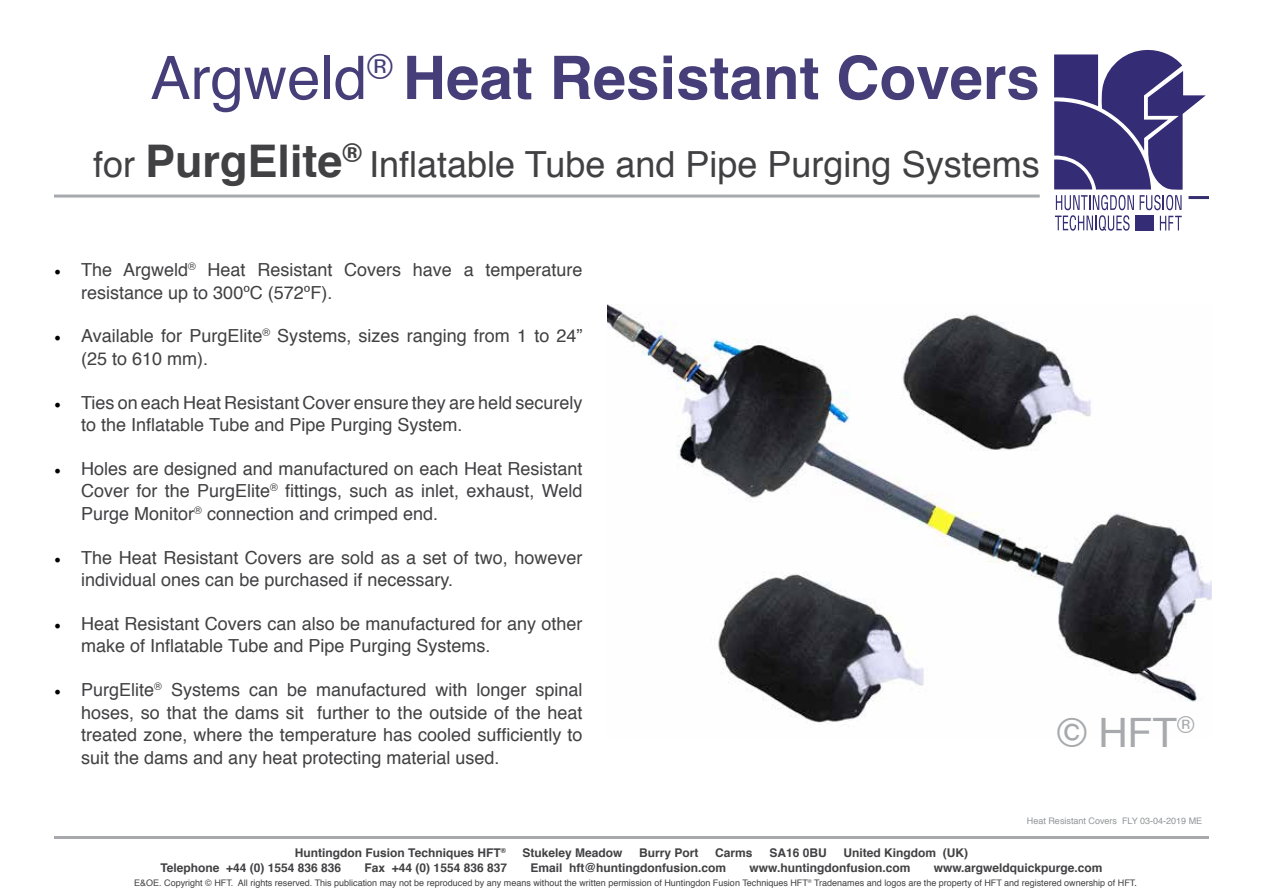
<style>
.page{position:relative;width:1263px;height:893px;background:#fff}
.page>*{position:absolute;margin:0;border:0;box-sizing:border-box;transform-origin:0 0}
.t1{font:700 60px "Helvetica";color:#453e78}
.t2{font:40.5px "Helvetica";color:#a7a9ac}
.t3{font:36px "Helvetica";color:#414042}
.t4{font:18px/22.5px "Helvetica";color:#414042}
.t5{font:700 12px "Helvetica";color:#414042}
.t6{font:9px "Helvetica";color:#414042}
.t7{font:9px "Helvetica";color:#939598}
.s1{font-weight:400}
.s2{font-weight:700;font-size:45px}
.s3{font-family:"Minion Pro";color:#000}
.s4{color:#000}
</style>
<div class="page">
<svg style="left:1054px;top:50px;width:152px;height:181px"></svg>
<div style="left:1135px;top:216px;width:19px;height:15px;background:#342c74"></div>
<hr style="left:54px;top:195px;width:986px;height:3px;background:#a7a9ac">
<hr style="left:1188px;top:196px;width:21px;height:3px;background:#352f6f">
<hr style="left:54px;top:836px;width:1155px;height:3px;background:#a7a9ac">
<img style="left:607px;top:304px;width:604px;height:421px">
<h1 class="t1" style="left:150px;top:29px;width:891px"><span class="s1">Argweld</span><sup>®</sup> Heat Resistant Covers</h1>
<h3 class="t3" style="left:93px;top:137px;width:948px">for <span class="s2">PurgElite</span><sup>®</sup> Inflatable Tube and Pipe Purging Systems</h3>
<p class="t4" style="left:81px;top:259px;width:503px;text-indent:-27px"><span class="s3">•</span> The Argweld<sup>®</sup> Heat Resistant Covers have a temperature resistance up to 300ºC (572ºF).</p>
<p class="t4" style="left:81px;top:325px;width:503px;text-indent:-27px"><span class="s3">•</span> Available for PurgElite<sup>®</sup> Systems, sizes ranging from 1 to 24” (25 to 610 mm).</p>
<p class="t4" style="left:81px;top:392px;width:503px;text-indent:-27px"><span class="s3">•</span> Ties on each Heat Resistant Cover ensure they are held securely to the Inflatable Tube and Pipe Purging System.</p>
<p class="t4" style="left:81px;top:458px;width:503px;text-align:justify;text-indent:-27px"><span class="s3">•</span> Holes are designed and manufactured on each Heat Resistant Cover for the PurgElite<sup>®</sup> fittings, such as inlet, exhaust, Weld Purge Monitor<sup>®</sup> connection and crimped end.</p>
<p class="t4" style="left:81px;top:547px;width:503px;text-indent:-27px"><span class="s3">•</span> The Heat Resistant Covers are sold as a set of two, however individual ones can be purchased if necessary.</p>
<p class="t4" style="left:81px;top:613px;width:503px;text-indent:-27px"><span class="s3">•</span> Heat Resistant Covers can also be manufactured for any other make of Inflatable Tube and Pipe Purging Systems.</p>
<p class="t4" style="left:81px;top:679px;width:503px;text-align:justify;text-indent:-27px"><span class="s3">•</span> PurgElite<sup>®</sup> Systems can be manufactured with longer spinal hoses, so that the dams sit further to the outside of the heat treated zone, where the temperature has cooled sufficiently to suit the dams and any heat protecting material used.</p>
<h2 class="t2" style="left:1057px;top:701px;width:139px">© HFT<sup>®</sup></h2>
<p class="t7" style="left:1027px;top:814px;width:177px">Heat Resistant Covers FLY 03-04-2019 ME</p>
<p class="t5" style="left:295px;top:843px;width:212px">Huntingdon Fusion Techniques HFT<sup>®</sup></p>
<p class="t5" style="left:523px;top:843px;width:102px">Stukeley Meadow</p>
<p class="t5" style="left:639px;top:843px;width:61px">Burry Port</p>
<p class="t5" style="left:715px;top:843px;width:39px">Carms</p>
<p class="t5" style="left:769px;top:843px;width:59px">SA16 0BU</p>
<p class="t5" style="left:843px;top:843px;width:126px">United Kingdom (UK)</p>
<p class="t5" style="left:160px;top:858px;width:182px">Telephone +44 (0) 1554 836 836</p>
<p class="t5" style="left:365px;top:858px;width:144px">Fax +44 (0) 1554 836 837</p>
<p class="t5" style="left:530px;top:858px;width:197px">Email hft@huntingdonfusion.com</p>
<p class="t5" style="left:749px;top:858px;width:162px">www.huntingdonfusion.com</p>
<p class="t5" style="left:934px;top:858px;width:170px">www.argweldquickpurge.com</p>
<p class="t6" style="left:134px;top:876px;width:1004px">E&amp;OE. Copyright © HFT. All rights reserved. This publication may not be reproduced by any means without the written permission of Huntingdon Fusion Techniques HFT<sup>®</sup> Tradenames and logos are the property of HFT and registered ownership of HFT<span class="s4">.</span></p>
</div>
